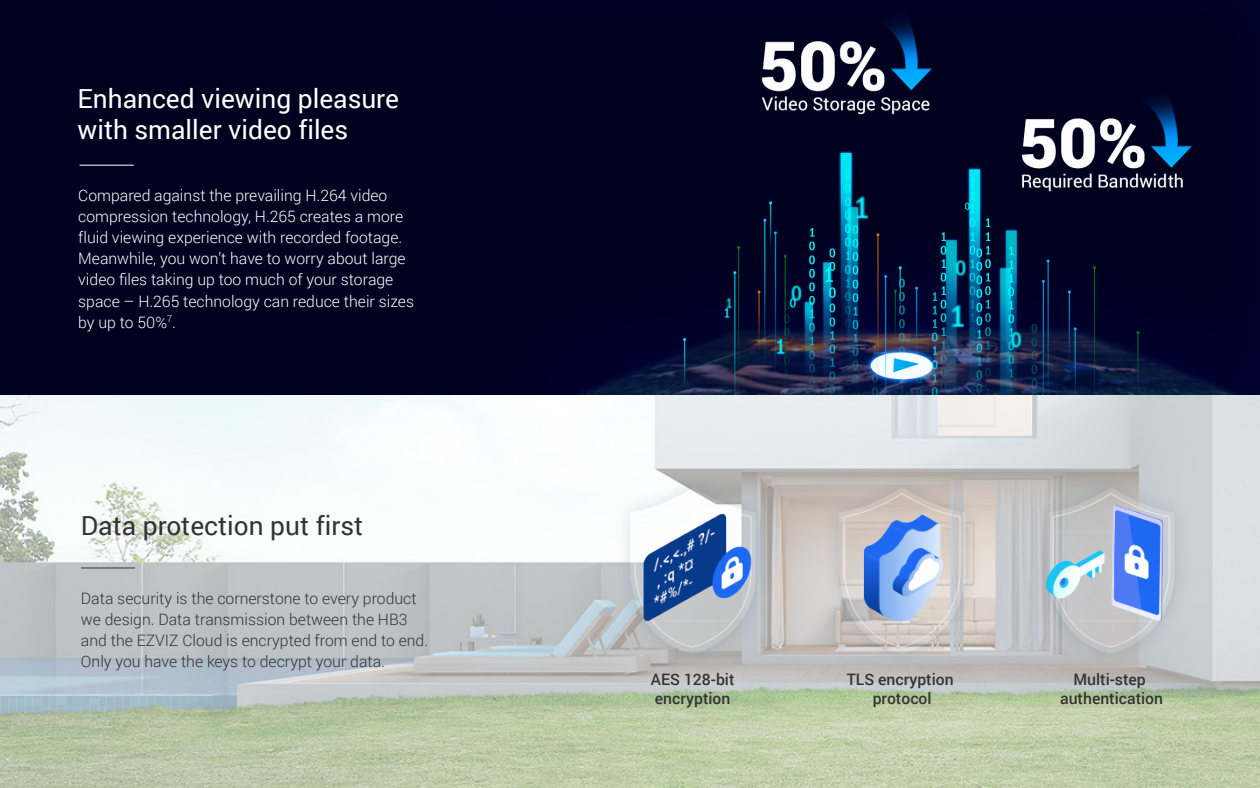
<style>
.page{position:relative;width:1260px;height:788px;background:#fff}
.page>*{position:absolute;margin:0;border:0;box-sizing:border-box;transform-origin:0 0}
.t1{font:26.25px/31.5px "Roboto";color:#fff}
.t2{font:26.25px "Roboto";color:#333}
.t3{font:300 15.75px/21px "Roboto";color:#fff}
.t4{font:300 15.75px/21px "Roboto";color:#333}
.t5{font:500 15.75px/18.9px "Roboto";color:#333;text-align:center}
</style>
<div class="page">
<img style="left:0;top:395px;width:1260px;height:393px">
<img style="left:1035px;top:475px;width:154px;height:191px">
<img style="left:825px;top:475px;width:155px;height:191px">
<img style="left:615px;top:475px;width:155px;height:191px">
<hr style="left:81px;top:567px;width:54px;height:1px;background:#333">
<div style="left:0;top:0;width:1260px;height:395px;background:#00001f"></div>
<hr style="left:80px;top:165px;width:54px;height:1px;background:#fff">
<img style="left:569px;top:0;width:691px;height:395px">
<h1 class="t1" style="left:78px;top:82px;width:323px">Enhanced viewing pleasure with smaller video files</h1>
<p class="t3" style="left:78px;top:185px;width:337px">Compared against the prevailing H.264 video compression technology, H.265 creates a more fluid viewing experience with recorded footage.<br>Meanwhile, you won’t have to worry about large video files taking up too much of your storage space – H.265 technology can reduce their sizes by up to 50%<sup>7</sup>.</p>
<h1 class="t2" style="left:81px;top:507px;width:284px">Data protection put first</h1>
<p class="t4" style="left:81px;top:587px;width:349px">Data security is the cornerstone to every product we design. Data transmission between the HB3 and the EZVIZ Cloud is encrypted from end to end.<br>Only you have the keys to decrypt your data.</p>
<p class="t5" style="left:651px;top:669px;width:85px;text-align:left">AES 128-bit encryption</p>
<p class="t5" style="left:847px;top:669px;width:108px">TLS encryption protocol</p>
<p class="t5" style="left:1060px;top:669px;width:104px">Multi-step authentication</p>
</div>
